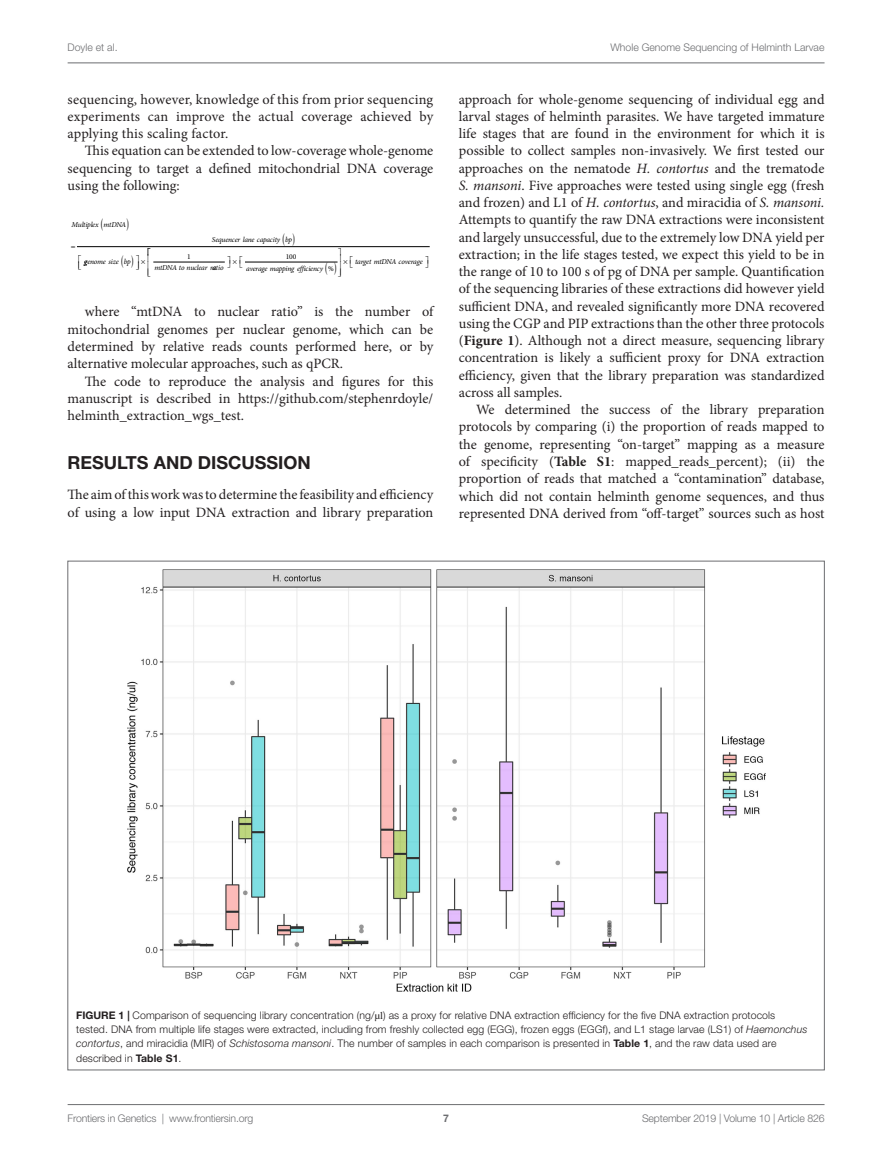
<style>
.page{position:relative;width:893px;height:1170px;background:#fff}
.page>*{position:absolute;margin:0;border:0;box-sizing:border-box;transform-origin:0 0}
._1{font:700 18px "Helvetica Neue LT Std";color:#231f20}
.T1{font:14.25px/17.2px "Minion Pro";letter-spacing:-.005em;color:#231f20}
.T{font:14.25px/17.2px "Minion Pro";color:#231f20;text-align:justify}
.FC{font:300 10.5px/14.2px "Helvetica Neue LT Std";letter-spacing:.01em;color:#231f20}
.t1{font:300 10.5px "Helvetica Neue LT Std";letter-spacing:-.015em;color:#6c6d70}
.t2{font:700 10.5px "Helvetica Neue LT Std";color:#6c6d70}
.t3{font:italic 7.5px "Minion Pro";letter-spacing:-.03em;color:#000}
.t4{font:7.5px "Minion Pro";color:#000}
.s1{font-style:italic}
.s2{font-weight:700}
.s3{font-family:"STIX General";font-weight:400}
</style>
<div class="page">
<hr style="left:68px;top:63px;width:756px;height:1px;background:#6c6d70">
<hr style="left:68px;top:1104px;width:756px;height:1px;background:#6c6d70">
<hr style="left:153px;top:262px;width:72px;height:1px;background:#000">
<hr style="left:245px;top:262px;width:93px;height:1px;background:#000">
<hr style="left:77px;top:246px;width:353px;height:1px;background:#000">
<img style="left:127px;top:569px;width:638px;height:422px">
<p class="t1" style="left:68px;top:41px;width:51px">Doyle et al.</p>
<p class="t1" style="left:610px;top:41px;width:216px">Whole Genome Sequencing of Helminth Larvae</p>
<p class="T" style="left:68px;top:90px;width:367px">sequencing, however, knowledge of this from prior sequencing experiments can improve the actual coverage achieved by applying this scaling factor.</p>
<p class="T" style="left:68px;top:142px;width:367px;text-indent:17px">This equation can be extended to low-coverage whole-genome sequencing to target a defined mitochondrial DNA coverage using the following:</p>
<p class="t3" style="left:71px;top:219px;width:56px">Multiplex mtDNA</p>
<p class="t3" style="left:212px;top:234px;width:82px">Sequencer lane capacity bp</p>
<p class="t3" style="left:84px;top:256px;width:48px">genome size bp</p>
<p class="t3" style="left:154px;top:262px;width:71px">mtDNA to nuclear ratio</p>
<p class="t4" style="left:286px;top:252px;width:12px">100</p>
<p class="t4" style="left:187px;top:252px;width:5px">1</p>
<p class="t3" style="left:355px;top:256px;width:69px">target mtDNA coverage</p>
<p class="t3" style="left:246px;top:263px;width:78px">average mapping efficiency</p>
<p class="t4" style="left:328px;top:263px;width:7px">%</p>
<p class="T" style="left:68px;top:303px;width:367px;text-indent:17px">where “mtDNA to nuclear ratio” is the number of mitochondrial genomes per nuclear genome, which can be determined by relative reads counts performed here, or by alternative molecular approaches, such as qPCR.</p>
<p class="T" style="left:68px;top:372px;width:367px;text-indent:17px">The code to reproduce the analysis and figures for this manuscript is described in https://github.com/stephenrdoyle/ helminth_extraction_wgs_test.</p>
<p class="_1" style="left:68px;top:452px;width:245px">RESULTS AND DISCUSSION</p>
<p class="T1" style="left:68px;top:486px;width:367px">The aim of this work was to determine the feasibility and efficiency of using a low input DNA extraction and library preparation</p>
<p class="T1" style="left:459px;top:90px;width:367px;text-align:justify">approach for whole-genome sequencing of individual egg and larval stages of helminth parasites. We have targeted immature life stages that are found in the environment for which it is possible to collect samples non-invasively. We first tested our approaches on the nematode <span class="s1">H. contortus</span> and the trematode <span class="s1">S. mansoni</span>. Five approaches were tested using single egg (fresh and frozen) and L1 of <span class="s1">H. contortus</span>, and miracidia of <span class="s1">S. mansoni.<br></span>Attempts to quantify the raw DNA extractions were inconsistent and largely unsuccessful, due to the extremely low DNA yield per extraction; in the life stages tested, we expect this yield to be in the range of 10 to 100 s of pg of DNA per sample. Quantification of the sequencing libraries of these extractions did however yield sufficient DNA, and revealed significantly more DNA recovered using the CGP and PIP extractions than the other three protocols (<span class="s2">Figure 1</span>). Although not a direct measure, sequencing library concentration is likely a sufficient proxy for DNA extraction efficiency, given that the library preparation was standardized across all samples.</p>
<p class="T" style="left:459px;top:401px;width:367px;text-indent:17px">We determined the success of the library preparation protocols by comparing (i) the proportion of reads mapped to the genome, representing “on-target” mapping as a measure of specificity (<span class="s2">Table S1</span>: mapped_reads_percent); (ii) the proportion of reads that matched a “contamination” database, which did not contain helminth genome sequences, and thus represented DNA derived from “off-target” sources such as host</p>
<p class="FC" style="left:76px;top:1007px;width:733px"><span class="s2">FIGURE 1 |</span> Comparison of sequencing library concentration (ng/<span class="s3">µl</span>) as a proxy for relative DNA extraction efficiency for the five DNA extraction protocols tested. DNA from multiple life stages were extracted, including from freshly collected egg (EGG), frozen eggs (EGGf), and L1 stage larvae (LS1) of <span class="s1">Haemonchus contortus</span>, and miracidia (MIR) of <span class="s1">Schistosoma mansoni</span>. The number of samples in each comparison is presented in <span class="s2">Table 1</span>, and the raw data used are described in <span class="s2">Table S1</span>.</p>
<p class="t1" style="left:68px;top:1111px;width:187px">Frontiers in Genetics | www.frontiersin.org</p>
<p class="t2" style="left:443px;top:1111px;width:7px">7</p>
<p class="t1" style="left:642px;top:1111px;width:184px">September 2019 | Volume 10 | Article 826</p>
</div>
